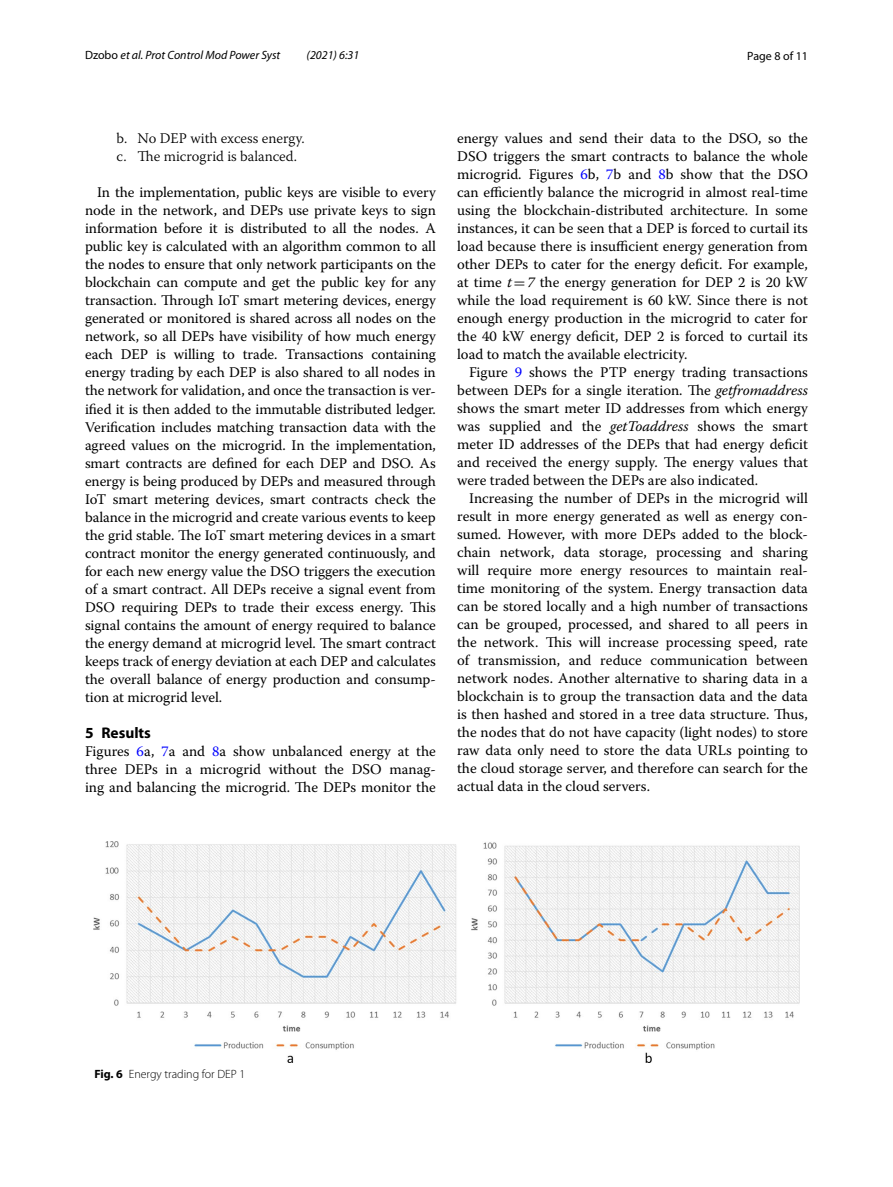
<style>
.page{position:relative;width:893px;height:1187px;background:#fff}
.page>*{position:absolute;margin:0;border:0;box-sizing:border-box;transform-origin:0 0}
.t1{font:700 15.45px "Myriad Pro";color:#000}
.t2{font:14.7px/18px "Warnock Pro";color:#000;text-align:justify}
.t3{font:300 14.7px/18px "Warnock Pro";color:#000}
.t4{font:italic 12px "Myriad Pro";color:#000}
.t5{font:300 12px "Myriad Pro";color:#000}
.t6{font:12px "Myriad Pro";color:#000}
.s1{font-style:normal}
.s2{color:#00f}
.s3{font-style:italic}
.s4{font-family:"MTSY"}
.s5{font-weight:700}
</style>
<div class="page">
<img style="left:94px;top:841px;width:706px;height:221px">
<p class="t4" style="left:85px;top:48px;width:197px"><span class="s1">Dzobo</span> et al. Prot Control Mod Power Syst</p>
<p class="t4" style="left:307px;top:48px;width:54px">(2021) 6:31</p>
<p class="t6" style="left:747px;top:48px;width:62px">Page 8 of 11</p>
<p class="t3" style="left:117px;top:128px;width:190px">b. No DEP with excess energy. c. The microgrid is balanced.</p>
<p class="t2" style="left:85px;top:183px;width:352px;text-indent:12px">In the implementation, public keys are visible to every node in the network, and DEPs use private keys to sign information before it is distributed to all the nodes. A public key is calculated with an algorithm common to all the nodes to ensure that only network participants on the blockchain can compute and get the public key for any transaction. Through IoT smart metering devices, energy generated or monitored is shared across all nodes on the network, so all DEPs have visibility of how much energy each DEP is willing to trade. Transactions containing energy trading by each DEP is also shared to all nodes in the network for validation, and once the transaction is ver&shy;ified it is then added to the immutable distributed ledger.<br>Verification includes matching transaction data with the agreed values on the microgrid. In the implementation, smart contracts are defined for each DEP and DSO. As energy is being produced by DEPs and measured through IoT smart metering devices, smart contracts check the balance in the microgrid and create various events to keep the grid stable. The IoT smart metering devices in a smart contract monitor the energy generated continuously, and for each new energy value the DSO triggers the execution of a smart contract. All DEPs receive a signal event from DSO requiring DEPs to trade their excess energy. This signal contains the amount of energy required to balance the energy demand at microgrid level. The smart contract keeps track of energy deviation at each DEP and calculates the overall balance of energy production and consump&shy;tion at microgrid level.</p>
<p class="t1" style="left:85px;top:722px;width:67px">5 Results</p>
<p class="t2" style="left:85px;top:741px;width:352px">Figures <span class="s2">6</span>a, <span class="s2">7</span>a and <span class="s2">8</span>a show unbalanced energy at the three DEPs in a microgrid without the DSO manag&shy;ing and balancing the microgrid. The DEPs monitor the</p>
<p class="t2" style="left:457px;top:128px;width:352px">energy values and send their data to the DSO, so the DSO triggers the smart contracts to balance the whole microgrid. Figures <span class="s2">6</span>b, <span class="s2">7</span>b and <span class="s2">8</span>b show that the DSO can efficiently balance the microgrid in almost real-time using the blockchain-distributed architecture. In some instances, it can be seen that a DEP is forced to curtail its load because there is insufficient energy generation from other DEPs to cater for the energy deficit. For example, at time <span class="s3">t</span><span class="s4">=</span><span class="s3">7</span> the energy generation for DEP 2 is 20 kW while the load requirement is 60 kW. Since there is not enough energy production in the microgrid to cater for the 40 kW energy deficit, DEP 2 is forced to curtail its load to match the available electricity.</p>
<p class="t2" style="left:457px;top:362px;width:352px;text-indent:12px">Figure <span class="s2">9</span> shows the PTP energy trading transactions between DEPs for a single iteration. The <span class="s3">getfromaddress </span>shows the smart meter ID addresses from which energy was supplied and the <span class="s3">getToaddress</span> shows the smart meter ID addresses of the DEPs that had energy deficit and received the energy supply. The energy values that were traded between the DEPs are also indicated.</p>
<p class="t2" style="left:457px;top:488px;width:352px;text-indent:12px">Increasing the number of DEPs in the microgrid will result in more energy generated as well as energy con&shy;sumed. However, with more DEPs added to the block&shy;chain network, data storage, processing and sharing will require more energy resources to maintain real&shy;time monitoring of the system. Energy transaction data can be stored locally and a high number of transactions can be grouped, processed, and shared to all peers in the network. This will increase processing speed, rate of transmission, and reduce communication between network nodes. Another alternative to sharing data in a blockchain is to group the transaction data and the data is then hashed and stored in a tree data structure. Thus, the nodes that do not have capacity (light nodes) to store raw data only need to store the data URLs pointing to the cloud storage server, and therefore can search for the actual data in the cloud servers.</p>
<p class="t5" style="left:94px;top:1067px;width:152px"><span class="s5">Fig. 6</span> Energy trading for DEP 1</p>
</div>
